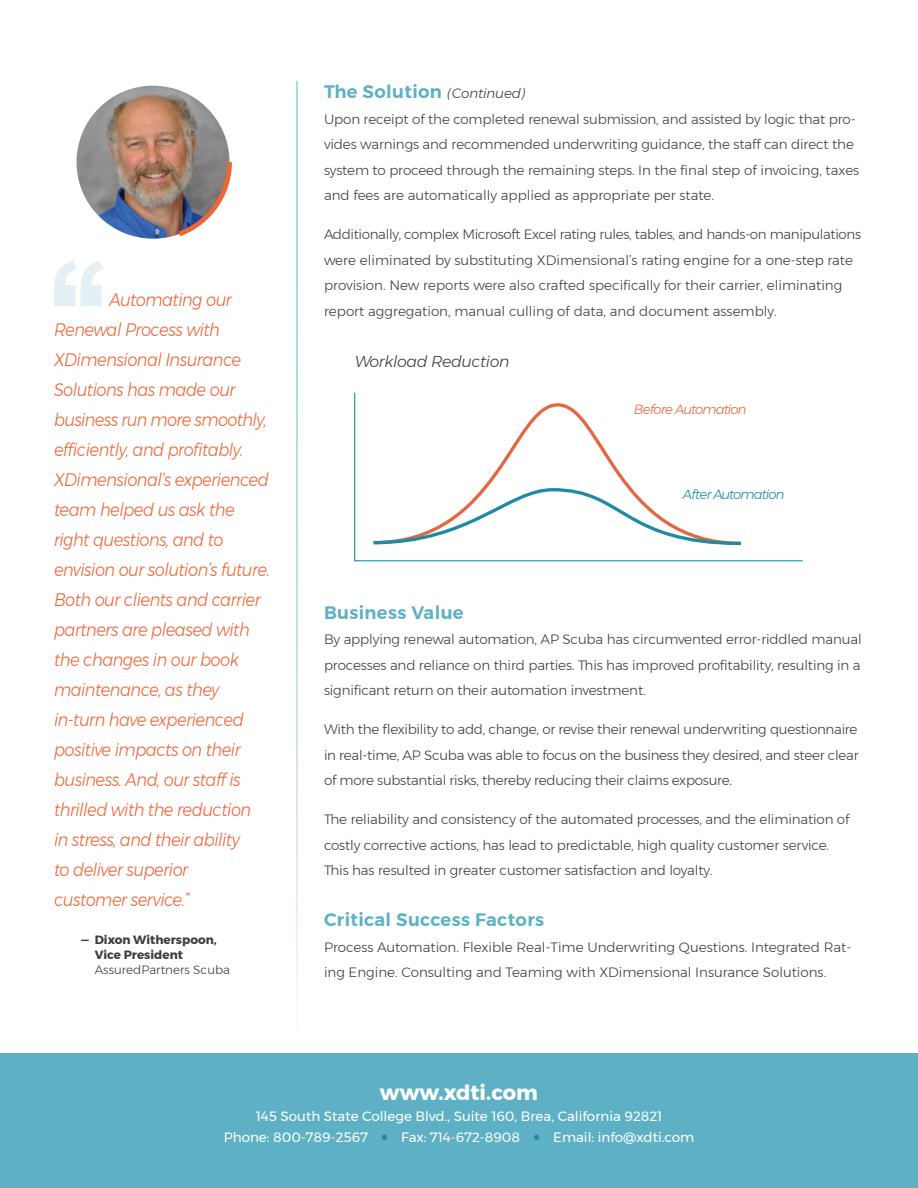
<style>
.page{position:relative;width:918px;height:1188px;background:#fff}
.page>*{position:absolute;margin:0;border:0;box-sizing:border-box;transform-origin:0 0}
.Text_9_17{font:700 21px "Montserrat";color:#fff}
.Pull_Quote{font:italic 300 18px/30px "Montserrat";letter-spacing:-.03em;color:#ee6638;scale:.9 1}
.subhead{font:600 18px "Montserrat";letter-spacing:.02em;color:#5eb1c5}
.t1{font:italic 300 15.75px "Montserrat";letter-spacing:-.025em;color:#3e3e3f}
.Text_9_17-2{font:300 13.5px/25.5px "Montserrat";letter-spacing:-.01em;color:#3e3e3f}
.Text_9_17-3{font:13.5px "Montserrat";color:#fff}
.t2{font:italic 300 13.2px "Montserrat";letter-spacing:-.07em;color:#e5673f}
.t3{font:italic 300 13.2px "Montserrat";letter-spacing:-.07em;color:#1e8ba4}
.t4{font:700 12px/15px "Montserrat";color:#3e3e3f}
.s1{font-weight:300}
.s2{font-weight:300;font-style:italic;font-size:13.5px;color:#3e3e3f}
.s3{font-weight:900;font-size:16.5px;color:#2187a0}
</style>
<div class="page">
<div style="left:0;top:1053px;width:918px;height:135px;background:#5eb1c5"></div>
<svg style="left:54px;top:260px;width:49px;height:46px"></svg>
<svg style="left:354px;top:392px;width:449px;height:170px"></svg>
<svg style="left:370px;top:402px;width:374px;height:84px"></svg>
<svg style="left:370px;top:486px;width:374px;height:61px"></svg>
<img style="left:77px;top:86px;width:153px;height:153px;border-radius:77px">
<svg style="left:178px;top:162px;width:54px;height:75px"></svg>
<p class="Pull_Quote" style="left:54px;top:285px;width:242px;text-indent:56px">Automating our<br>Renewal Process with<br>XDimensional Insurance<br>Solutions has made our business run more smoothly, efficiently, and profitably.<br>XDimensional’s experienced team helped us ask the right questions, and to envision our solution’s future.<br>Both our clients and carrier partners are pleased with the changes in our book maintenance, as they in-turn have experienced positive impacts on their business. And, our staff is thrilled with the reduction in stress, and their ability<br>to deliver superior<br>customer service.”</p>
<p class="t4" style="left:95px;top:932px;width:137px;text-indent:-14px">— Dixon Witherspoon,<br>Vice President<br><span class="s1">AssuredPartners Scuba</span></p>
<p class="subhead" style="left:324px;top:78px;width:203px">The Solution <span class="s2">(Continued)</span></p>
<p class="Text_9_17-2" style="left:324px;top:106px;width:537px">Upon receipt of the completed renewal submission, and assisted by logic that pro&shy;vides warnings and recommended underwriting guidance, the staff can direct the system to proceed through the remaining steps. In the final step of invoicing, taxes and fees are automatically applied as appropriate per state.</p>
<p class="Text_9_17-2" style="left:324px;top:222px;width:539px">Additionally, complex Microsoft Excel rating rules, tables, and hands-on manipulations were eliminated by substituting XDimensional’s rating engine for a one-step rate provision. New reports were also crafted specifically for their carrier, eliminating report aggregation, manual culling of data, and document assembly.</p>
<p class="t1" style="left:355px;top:350px;width:156px">Workload Reduction</p>
<p class="t2" style="left:634px;top:399px;width:114px">Before Automation</p>
<p class="t3" style="left:683px;top:484px;width:103px">After Automation</p>
<p class="subhead" style="left:324px;top:598px;width:141px">Business Value</p>
<p class="Text_9_17-2" style="left:324px;top:627px;width:539px;text-align:justify">By applying renewal automation, AP Scuba has circumvented error-riddled manual processes and reliance on third parties. This has improved profitability, resulting in a significant return on their automation investment.</p>
<p class="Text_9_17-2" style="left:324px;top:717px;width:536px;text-align:justify">With the flexibility to add, change, or revise their renewal underwriting questionnaire in real-time, AP Scuba was able to focus on the business they desired, and steer clear of more substantial risks, thereby reducing their claims exposure.</p>
<p class="Text_9_17-2" style="left:324px;top:807px;width:527px">The reliability and consistency of the automated processes, and the elimination of costly corrective actions, has lead to predictable, high quality customer service.<br>This has resulted in greater customer satisfaction and loyalty.</p>
<p class="subhead" style="left:324px;top:906px;width:222px">Critical Success Factors</p>
<p class="Text_9_17-2" style="left:324px;top:934px;width:529px">Process Automation. Flexible Real-Time Underwriting Questions. Integrated Rat&shy;ing Engine. Consulting and Teaming with XDimensional Insurance Solutions.</p>
<p class="Text_9_17" style="left:380px;top:1076px;width:160px">www.xdti.com</p>
<p class="Text_9_17-3" style="left:256px;top:1106px;width:408px">145 South State College Blvd., Suite 160, Brea, California 92821</p>
<p class="Text_9_17-3" style="left:224px;top:1127px;width:472px">Phone: 800-789-2567 <span class="s3">•</span> Fax: 714-672-8908 <span class="s3">•</span> Email: info@xdti.com</p>
</div>
